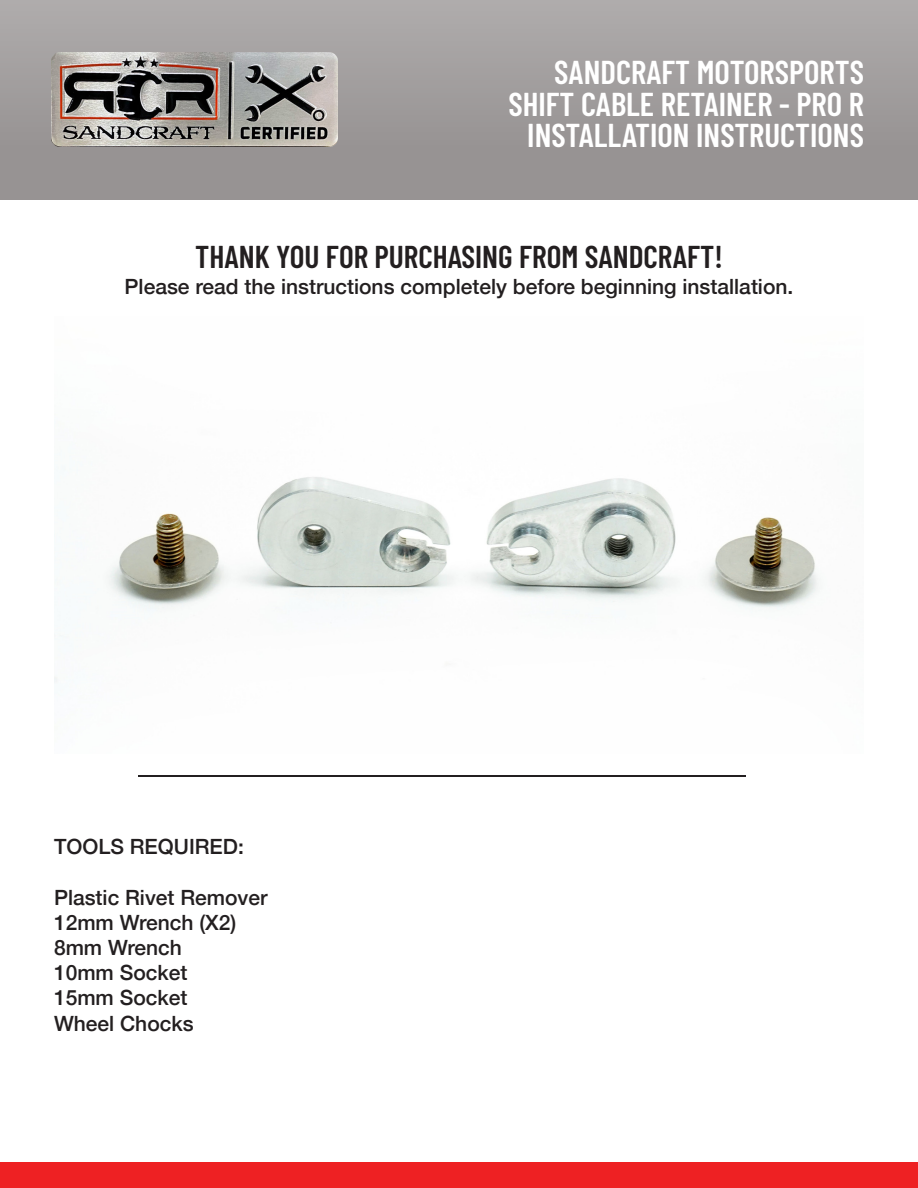
<style>
.page{position:relative;width:918px;height:1188px;background:#fff}
.page>*{position:absolute;margin:0;border:0;box-sizing:border-box;transform-origin:0 0}
.t1{font:600 33px "Barlow Condensed";color:#fff}
.t2{font:600 31.5px "Barlow Condensed";color:#231f20}
.t3{font:500 21px "Helvetica Neue";color:#231f20}
</style>
<div class="page">
<div style="left:0;top:0;width:918px;height:200px;background:linear-gradient(to bottom,#aeabab,#928e8e)"></div>
<div style="left:0;top:1162px;width:918px;height:26px;background:#ee2123"></div>
<img style="left:51px;top:53px;width:286px;height:93px">
<img style="left:139px;top:775px;width:606px;height:2px">
<img style="left:54px;top:477px;width:765px;height:206px">
<p class="t1" style="left:554px;top:49px;width:311px">SANDCRAFT MOTORSPORTS</p>
<p class="t1" style="left:508px;top:80px;width:357px">SHIFT CABLE RETAINER - PRO R</p>
<p class="t1" style="left:527px;top:112px;width:338px">INSTALLATION INSTRUCTIONS</p>
<p class="t2" style="left:195px;top:235px;width:529px">THANK YOU FOR PURCHASING FROM SANDCRAFT!</p>
<p class="t3" style="left:125px;top:269px;width:670px">Please read the instructions completely before beginning installation.</p>
<p class="t3" style="left:54px;top:830px;width:191px">TOOLS REQUIRED:</p>
<p class="t3" style="left:54px;top:880px;width:215px">Plastic Rivet Remover</p>
<p class="t3" style="left:54px;top:905px;width:184px">12mm Wrench (X2)</p>
<p class="t3" style="left:54px;top:931px;width:129px">8mm Wrench</p>
<p class="t3" style="left:54px;top:956px;width:135px">10mm Socket</p>
<p class="t3" style="left:54px;top:981px;width:135px">15mm Socket</p>
<p class="t3" style="left:54px;top:1006px;width:141px">Wheel Chocks</p>
</div>
